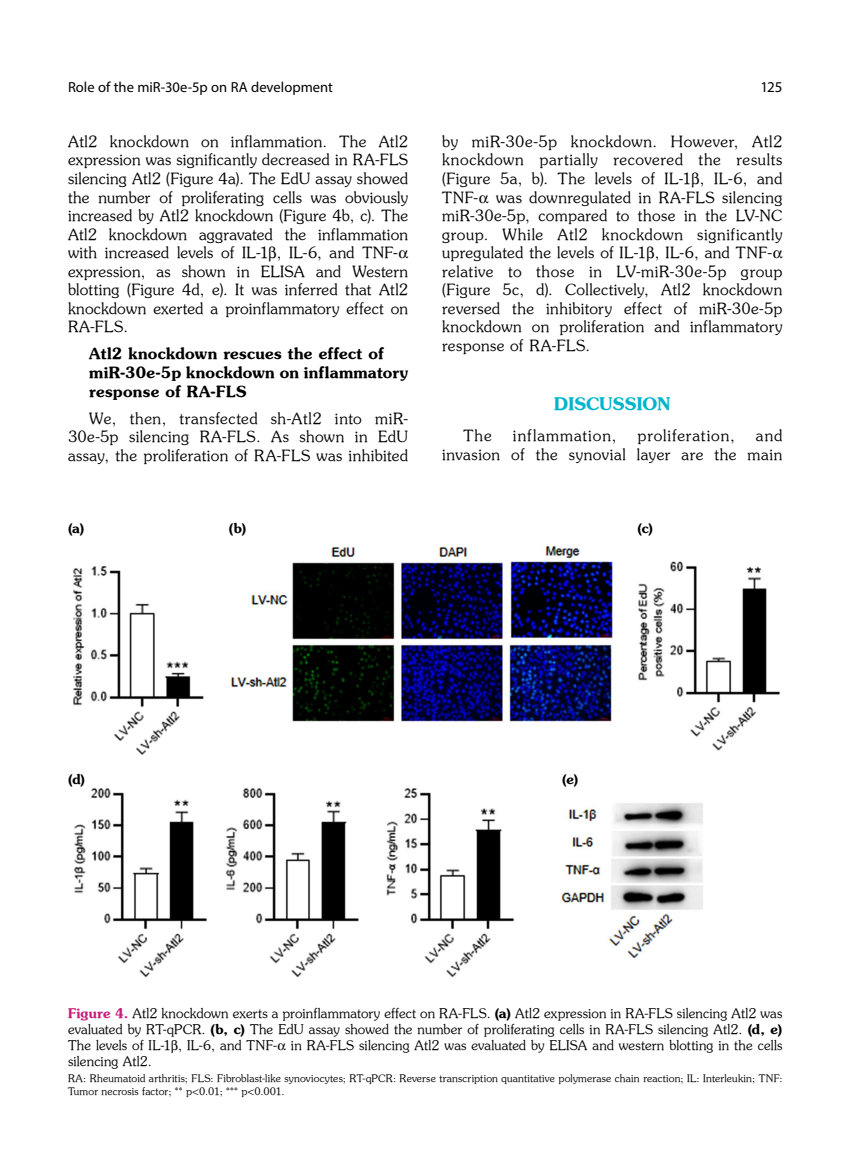
<style>
.page{position:relative;width:859px;height:1170px;background:#fff}
.page>*{position:absolute;margin:0;border:0;box-sizing:border-box;transform-origin:0 0}
.t1{font:17.4px "Souvenir Turk B";letter-spacing:-.005em;color:#00b5cc}
.t2{font:15.45px/18.6px "Souvenir Turk";letter-spacing:.025em;color:#000}
.t3{font:15.45px/18.6px "Souvenir Turk B";letter-spacing:.015em;color:#000}
.t4{font:15.45px "Souvenir Turk";letter-spacing:.055em;color:#000}
.t5{font:15.45px "Souvenir Turk";letter-spacing:.06em;color:#000}
.t6{font:15px "Myriad Pro";color:#000}
.t7{font:14.55px "Myriad Pro";letter-spacing:.005em;color:#000}
.t8{font:13.35px/16px "Souvenir Turk";letter-spacing:.01em;color:#000;text-align:justify}
.t9{font:13.35px "Souvenir Turk B";color:#000}
.t10{font:10.35px/12.5px "Souvenir Turk";letter-spacing:.02em;color:#000}
.s1{font-family:"Souvenir Turk B";color:#c81e7c}
.s2{font-family:"Souvenir Turk B"}
</style>
<div class="page">
<img style="left:73px;top:544px;width:707px;height:433px">
<p class="t7" style="left:68px;top:78px;width:267px">Role of the miR-30e-5p on RA development</p>
<p class="t6" style="left:760px;top:78px;width:23px">125</p>
<p class="t2" style="left:68px;top:132px;width:342px">Atl2 knockdown on inflammation. The Atl2 expression was significantly decreased in RA-FLS silencing Atl2 (Figure 4a). The EdU assay showed the number of proliferating cells was obviously increased by Atl2 knockdown (Figure 4b, c). The Atl2 knockdown aggravated the inflammation with increased levels of IL-1 , IL-6, and TNF&shy;expression, as shown in ELISA and Western blotting (Figure 4d, e). It was inferred that Atl2 knockdown exerted a proinflammatory effect on RA-FLS.</p>
<p class="t3" style="left:89px;top:344px;width:320px">Atl2 knockdown rescues the effect of miR-30e-5p knockdown on inflammatory response of RA-FLS</p>
<p class="t2" style="left:68px;top:408px;width:342px;text-align:justify;text-indent:21px">We, then, transfected sh-Atl2 into miR-30e-5p silencing RA-FLS. As shown in EdU assay, the proliferation of RA-FLS was inhibited</p>
<p class="t2" style="left:442px;top:132px;width:342px">by miR-30e-5p knockdown. However, Atl2 knockdown partially recovered the results (Figure 5a, b). The levels of IL-1 , IL-6, and TNF- was downregulated in RA-FLS silencing miR-30e-5p, compared to those in the LV-NC group. While Atl2 knockdown significantly upregulated the levels of IL-1 , IL-6, and TNF&shy;relative to those in LV-miR-30e-5p group (Figure 5c, d). Collectively, Atl2 knockdown reversed the inhibitory effect of miR-30e-5p knockdown on proliferation and inflammatory response of RA-FLS.</p>
<p class="t1" style="left:554px;top:392px;width:118px">DISCUSSION</p>
<p class="t2" style="left:463px;top:426px;width:30px">The</p>
<p class="t5" style="left:513px;top:426px;width:105px">inflammation,</p>
<p class="t4" style="left:637px;top:426px;width:99px">proliferation,</p>
<p class="t2" style="left:442px;top:426px;width:342px;text-align:right">and<br>invasion of the synovial layer are the main</p>
<p class="t9" style="left:68px;top:519px;width:18px">(a)</p>
<p class="t9" style="left:229px;top:519px;width:19px">(b)</p>
<p class="t9" style="left:637px;top:519px;width:17px">(c)</p>
<p class="t9" style="left:68px;top:770px;width:19px">(d)</p>
<p class="t9" style="left:562px;top:770px;width:18px">(e)</p>
<p class="t8" style="left:68px;top:1004px;width:716px"><span class="s1">Figure 4.</span> Atl2 knockdown exerts a proinflammatory effect on RA-FLS. <span class="s2">(a)</span> Atl2 expression in RA-FLS silencing Atl2 was evaluated by RT-qPCR. <span class="s2">(b, c)</span> The EdU assay showed the number of proliferating cells in RA-FLS silencing Atl2. <span class="s2">(d, e)<br></span>The levels of IL-1 , IL-6, and TNF- in RA-FLS silencing Atl2 was evaluated by ELISA and western blotting in the cells silencing Atl2.</p>
<p class="t10" style="left:68px;top:1071px;width:716px">RA: Rheumatoid arthritis; FLS: Fibroblast-like synoviocytes; RT-qPCR: Reverse transcription quantitative polymerase chain reaction; IL: Interleukin; TNF:<br>Tumor necrosis factor; ** p&lt;0.01; *** p&lt;0.001.</p>
</div>
